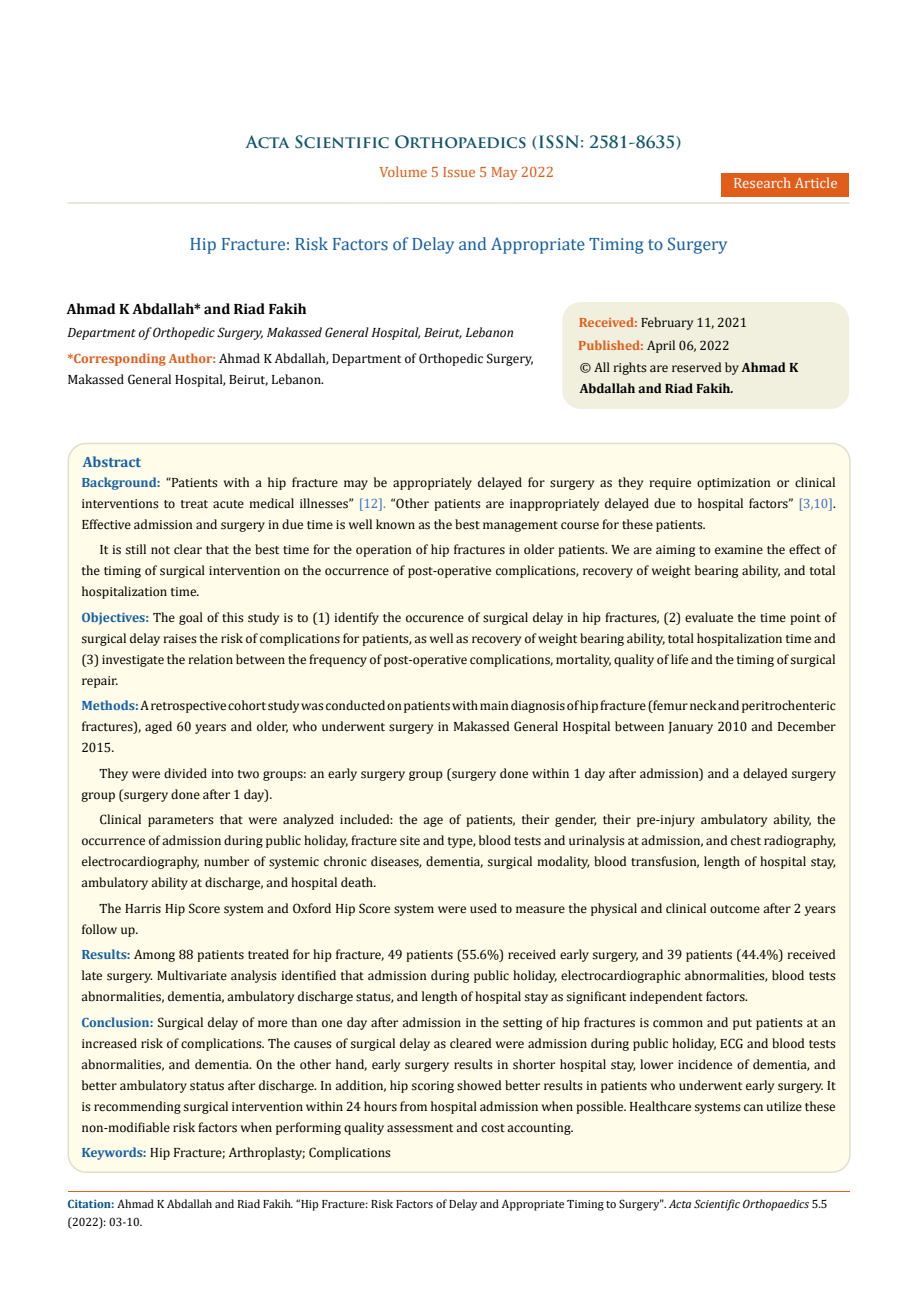
<style>
.page{position:relative;width:917px;height:1296px;background:#fff}
.page>*{position:absolute;margin:0;border:0;box-sizing:border-box;transform-origin:0 0}
.t1{font:18px "Cambria";color:#1560a6}
.t2{font:700 16.5px "Trajan Pro";color:#0e546a}
.t3{font:700 15px "Cambria";color:#000}
.t4{font:15px "Cambria";color:#e05d1a}
.t5{font:15px "Cambria";color:#fff}
.t6{font:700 15px "Cambria";color:#1560a6}
.t7{font:13.5px/21px "Cambria";color:#000;text-align:justify}
.t8{font:italic 13.5px/26.1px "Cambria";color:#000}
.t9{font:700 13.5px/21px "Cambria";color:#000}
.t10{font:12px/18px "Cambria";color:#000}
.s1{font-weight:700;font-style:normal;color:#e05d1a}
.s2{font-style:normal}
.s3{font-weight:700;color:#e05d1a}
.s4{font-weight:400}
.s5{font-style:italic}
.s6{font-weight:700;color:#1560a6}
.s7{color:#4472c4}
.s8{font-weight:700;color:#035089}
</style>
<div class="page">
<div style="left:721px;top:173px;width:128px;height:23px;background:#e05d1a"></div>
<div style="left:563px;top:303px;width:285px;height:105px;background:#f1f0de;border-radius:18px"></div>
<div style="left:562px;top:302px;width:287px;height:107px;border:2px solid #f1f0de;border-radius:18px"></div>
<div style="left:68px;top:443px;width:781px;height:729px;background:#fffde9;border-radius:18px"></div>
<hr style="left:68px;top:1192px;width:781px;height:1px;background:#e05d1a">
<hr style="left:67px;top:202px;width:782px;height:2px;background:#e0dfcd">
<p class="t2" style="left:246px;top:131px;width:436px">Acta Scientific Orthopaedics (ISSN: 2581-8635)</p>
<p class="t4" style="left:379px;top:163px;width:176px">Volume 5 Issue 5 May 2022</p>
<p class="t5" style="left:733px;top:174px;width:106px">Research Article</p>
<h1 class="t1" style="left:189px;top:234px;width:540px">Hip Fracture: Risk Factors of Delay and Appropriate Timing to Surgery</h1>
<p class="t3" style="left:67px;top:299px;width:241px">Ahmad K Abdallah* and Riad Fakih</p>
<p class="t8" style="left:67px;top:319px;width:467px">Department of Orthopedic Surgery, Makassed General Hospital, Beirut, Lebanon <span class="s1">*Corresponding Author:</span> <span class="s2">Ahmad K Abdallah, Department of Orthopedic Surgery,</span></p>
<p class="t7" style="left:67px;top:369px;width:258px">Makassed General Hospital, Beirut, Lebanon.</p>
<p class="t7" style="left:578px;top:311px;width:171px;line-height:23px"><span class="s3">Received:</span> February 11, 2021<br><span class="s3">Published:</span> April 06, 2022</p>
<p class="t9" style="left:580px;top:356px;width:220px"><span class="s4">© All rights are reserved by</span> Ahmad K<br>Abdallah and Riad Fakih<span class="s5">.</span></p>
<p class="t6" style="left:83px;top:451px;width:60px">Abstract</p>
<p class="t7" style="left:81px;top:471px;width:756px"><span class="s6">Background:</span> “Patients with a hip fracture may be appropriately delayed for surgery as they require optimization or clinical interventions to treat acute medical illnesses” <span class="s7">[12].</span> “Other patients are inappropriately delayed due to hospital factors” <span class="s7">[3,10]</span>.<br>Effective admission and surgery in due time is well known as the best management course for these patients.</p>
<p class="t7" style="left:81px;top:539px;width:756px;text-indent:18px">It is still not clear that the best time for the operation of hip fractures in older patients. We are aiming to examine the effect of the timing of surgical intervention on the occurrence of post-operative complications, recovery of weight bearing ability, and total hospitalization time.</p>
<p class="t7" style="left:81px;top:606px;width:756px"><span class="s6">Objectives:</span> The goal of this study is to (1) identify the occurence of surgical delay in hip fractures, (2) evaluate the time point of surgical delay raises the risk of complications for patients, as well as recovery of weight bearing ability, total hospitalization time and (3) investigate the relation between the frequency of post-operative complications, mortality, quality of life and the timing of surgical repair.</p>
<p class="t7" style="left:81px;top:695px;width:756px"><span class="s6">Methods:</span> A retrospective cohort study was conducted on patients with main diagnosis of hip fracture (femur neck and peritrochenteric fractures), aged 60 years and older, who underwent surgery in Makassed General Hospital between January 2010 and December 2015.</p>
<p class="t7" style="left:81px;top:763px;width:756px;text-indent:18px">They were divided into two groups: an early surgery group (surgery done within 1 day after admission) and a delayed surgery group (surgery done after 1 day).</p>
<p class="t7" style="left:81px;top:809px;width:756px;text-indent:18px">Clinical parameters that were analyzed included: the age of patients, their gender, their pre-injury ambulatory ability, the occurrence of admission during public holiday, fracture site and type, blood tests and urinalysis at admission, and chest radiography, electrocardiography, number of systemic chronic diseases, dementia, surgical modality, blood transfusion, length of hospital stay, ambulatory ability at discharge, and hospital death.</p>
<p class="t7" style="left:81px;top:898px;width:756px;text-indent:18px">The Harris Hip Score system and Oxford Hip Score system were used to measure the physical and clinical outcome after 2 years follow up.</p>
<p class="t7" style="left:81px;top:944px;width:756px"><span class="s6">Results:</span> Among 88 patients treated for hip fracture, 49 patients (55.6%) received early surgery, and 39 patients (44.4%) received late surgery. Multivariate analysis identified that admission during public holiday, electrocardiographic abnormalities, blood tests abnormalities, dementia, ambulatory discharge status, and length of hospital stay as significant independent factors.</p>
<p class="t7" style="left:81px;top:1012px;width:756px"><span class="s6">Conclusion:</span> Surgical delay of more than one day after admission in the setting of hip fractures is common and put patients at an increased risk of complications. The causes of surgical delay as cleared were admission during public holiday, ECG and blood tests abnormalities, and dementia. On the other hand, early surgery results in shorter hospital stay, lower incidence of dementia, and better ambulatory status after discharge. In addition, hip scoring showed better results in patients who underwent early surgery. It is recommending surgical intervention within 24 hours from hospital admission when possible. Healthcare systems can utilize these non-modifiable risk factors when performing quality assessment and cost accounting.</p>
<p class="t7" style="left:81px;top:1142px;width:311px"><span class="s6">Keywords:</span> Hip Fracture; Arthroplasty; Complications</p>
<p class="t10" style="left:67px;top:1195px;width:761px"><span class="s8">Citation:</span> Ahmad K Abdallah and Riad Fakih<span class="s5">.</span> “Hip Fracture: Risk Factors of Delay and Appropriate Timing to Surgery". <span class="s5">Acta Scientific Orthopaedics</span> 5.5 (2022): 03-10.</p>
</div>
